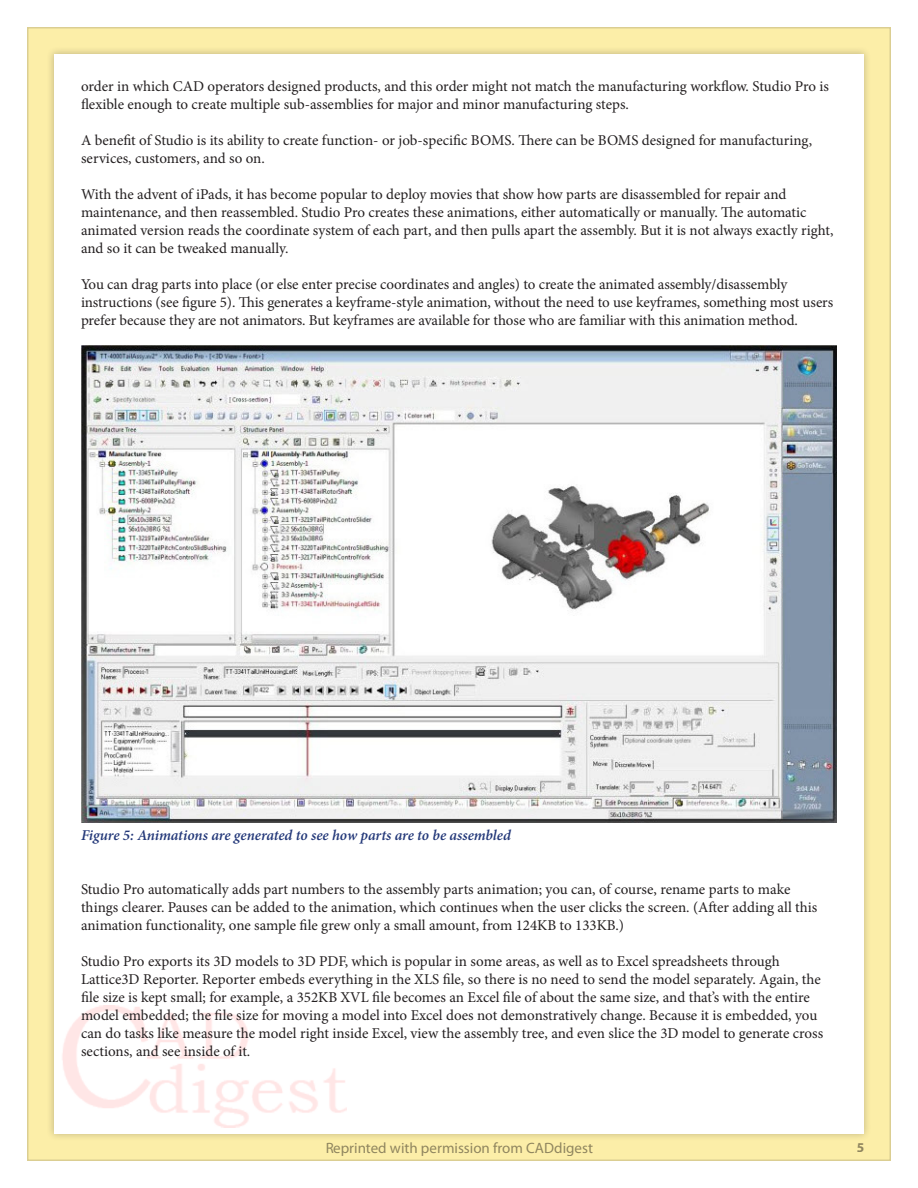
<style>
.page{position:relative;width:918px;height:1188px;background:#fff}
.page>*{position:absolute;margin:0;border:0;box-sizing:border-box;transform-origin:0 0}
.t1{font:15px/18px "Minion Pro";letter-spacing:-.005em;color:#231f20}
.t2{font:italic 600 15px "Minion Pro";letter-spacing:-.005em;color:#233879}
.t3{font:15px "Myriad Pro";color:#231f20}
.t4{font:700 13.5px "Myriad Pro";color:#231f20}
</style>
<div class="page">
<div style="left:27px;top:27px;width:864px;height:1134px;background:#fceea8"></div>
<div style="left:46px;top:46px;width:826px;height:1096px;background:#231f20;opacity:.25"></div>
<div style="left:54px;top:54px;width:810px;height:1080px;background:#fff"></div>
<img style="left:62px;top:1005px;width:284px;height:123px">
<img style="left:81px;top:346px;width:756px;height:476px">
<p class="t1" style="left:81px;top:77px;width:749px">order in which CAD operators designed products, and this order might not match the manufacturing workflow. Studio Pro is flexible enough to create multiple sub-assemblies for major and minor manufacturing steps.</p>
<p class="t1" style="left:81px;top:131px;width:733px">A benefit of Studio is its ability to create function- or job-specific BOMS. There can be BOMS designed for manufacturing, services, customers, and so on.</p>
<p class="t1" style="left:81px;top:185px;width:754px">With the advent of iPads, it has become popular to deploy movies that show how parts are disassembled for repair and maintenance, and then reassembled. Studio Pro creates these animations, either automatically or manually. The automatic animated version reads the coordinate system of each part, and then pulls apart the assembly. But it is not always exactly right, and so it can be tweaked manually.</p>
<p class="t1" style="left:81px;top:275px;width:754px">You can drag parts into place (or else enter precise coordinates and angles) to create the animated assembly/disassembly instructions (see figure 5). This generates a keyframe-style animation, without the need to use keyframes, something most users prefer because they are not animators. But keyframes are available for those who are familiar with this animation method.</p>
<p class="t2" style="left:81px;top:825px;width:431px">Figure 5: Animations are generated to see how parts are to be assembled</p>
<p class="t1" style="left:81px;top:880px;width:738px">Studio Pro automatically adds part numbers to the assembly parts animation; you can, of course, rename parts to make things clearer. Pauses can be added to the animation, which continues when the user clicks the screen. (After adding all this animation functionality, one sample file grew only a small amount, from 124KB to 133KB.)</p>
<p class="t1" style="left:81px;top:952px;width:744px">Studio Pro exports its 3D models to 3D PDF, which is popular in some areas, as well as to Excel spreadsheets through Lattice3D Reporter. Reporter embeds everything in the XLS file, so there is no need to send the model separately. Again, the file size is kept small; for example, a 352KB XVL file becomes an Excel file of about the same size, and that’s with the entire model embedded; the file size for moving a model into Excel does not demonstratively change. Because it is embedded, you can do tasks like measure the model right inside Excel, view the assembly tree, and even slice the 3D model to generate cross sections, and see inside of it.</p>
<p class="t3" style="left:325px;top:1139px;width:269px">Reprinted with permission from CADdigest</p>
<p class="t4" style="left:857px;top:1138px;width:9px">5</p>
</div>
